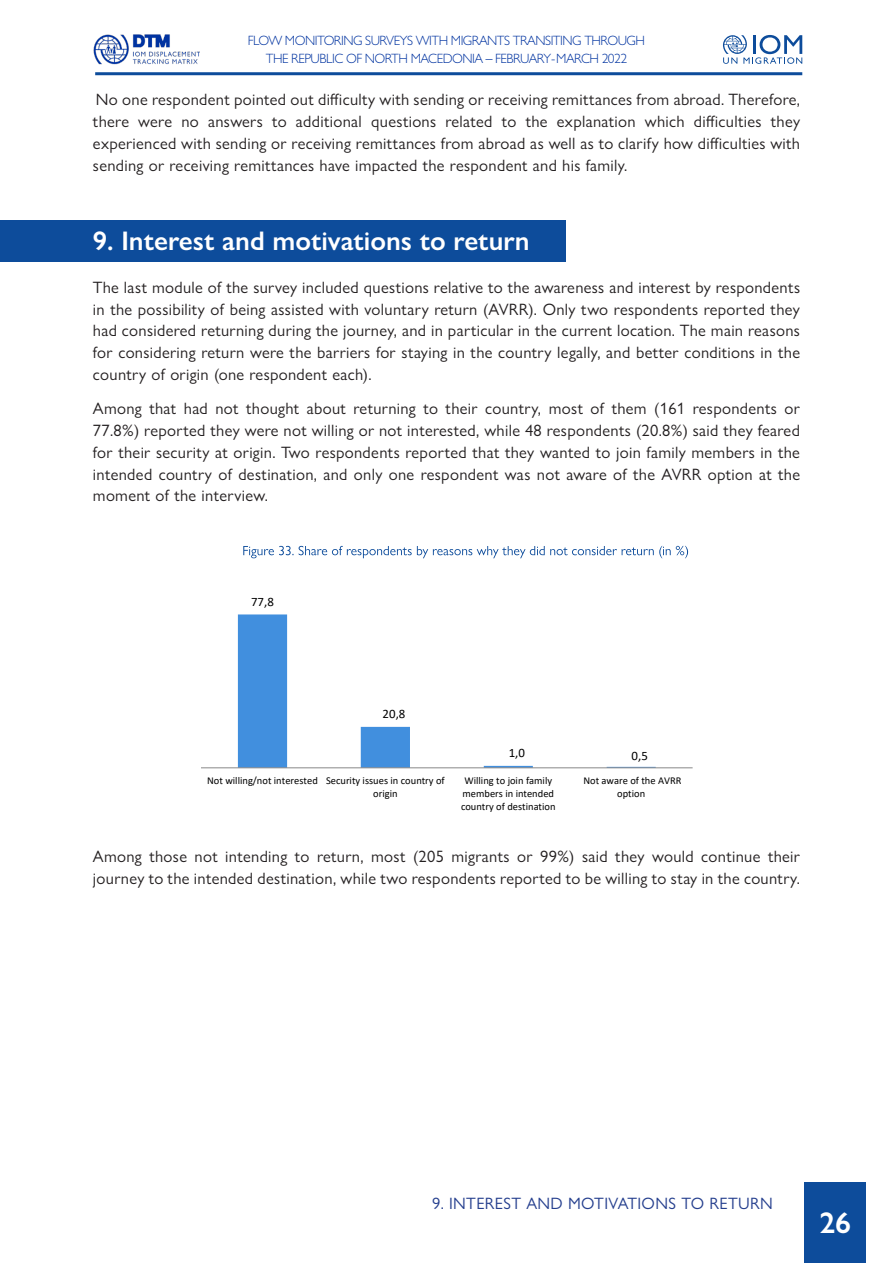
<style>
.page{position:relative;width:893px;height:1263px;background:#fff}
.page>*{position:absolute;margin:0;border:0;box-sizing:border-box;transform-origin:0 0}
.t1{font:600 30px "Gill Sans Nova";color:#fff}
.Numbering_golem{font:600 27px "Gill Sans Nova";color:#fff}
.Body{font:16.5px/21.8px "Gill Sans Nova";letter-spacing:.02em;color:#231f20;text-align:justify}
.Footer_text{font:16.5px "Gill Sans Nova";letter-spacing:.02em;color:#253f8e}
.t2{font:300 13.5px/18px "Gill Sans Nova";letter-spacing:-.04em;color:#0033a0;text-align:center}
.t3{font:12.9px "Calibri";color:#000}
.t4{font:10.5px/12.8px "Calibri";color:#000;text-align:center}
.s1{font-weight:400;font-style:italic}
</style>
<div class="page">
<img style="left:93px;top:34px;width:107px;height:31px">
<hr style="left:95px;top:72px;width:707px;height:3px;background:#0d4c9b">
<svg style="left:723px;top:35px;width:79px;height:29px"></svg>
<div style="left:804px;top:1182px;width:62px;height:81px;background:#0d4c9b"></div>
<div style="left:0;top:220px;width:566px;height:41px;background:#0d4c9b"></div>
<svg style="left:238px;top:614px;width:418px;height:153px"></svg>
<hr style="left:201px;top:767px;width:492px;height:1px;background:#898989">
<svg style="left:243px;top:546px;width:445px;height:12px"></svg>
<p class="t2" style="left:248px;top:32px;width:399px">FLOW MONITORING SURVEYS WITH MIGRANTS TRANSITING THROUGH<br>THE REPUBLIC OF NORTH MACEDONIA <span class="s1">–</span> FEBRUARY-MARCH 2022</p>
<p class="Body" style="left:93px;top:89px;width:709px">No one respondent pointed out difficulty with sending or receiving remittances from abroad. Therefore, there were no answers to additional questions related to the explanation which difficulties they experienced with sending or receiving remittances from abroad as well as to clarify how difficulties with sending or receiving remittances have impacted the respondent and his family.</p>
<p class="Numbering_golem" style="left:93px;top:224px;width:438px">9. Interest and motivations to return</p>
<p class="Body" style="left:93px;top:276px;width:709px">The last module of the survey included questions relative to the awareness and interest by respondents in the possibility of being assisted with voluntary return (AVRR). Only two respondents reported they had considered returning during the journey, and in particular in the current location. The main reasons for considering return were the barriers for staying in the country legally, and better conditions in the country of origin (one respondent each).</p>
<p class="Body" style="left:93px;top:398px;width:709px">Among that had not thought about returning to their country, most of them (161 respondents or 77.8%) reported they were not willing or not interested, while 48 respondents (20.8%) said they feared for their security at origin. Two respondents reported that they wanted to join family members in the intended country of destination, and only one respondent was not aware of the AVRR option at the moment of the interview.</p>
<p class="t3" style="left:251px;top:593px;width:24px">77,8</p>
<p class="t3" style="left:383px;top:705px;width:24px">20,8</p>
<p class="t3" style="left:509px;top:744px;width:18px">1,0</p>
<p class="t3" style="left:632px;top:746px;width:18px">0,5</p>
<p class="t4" style="left:373px;top:774px;width:73px;text-align:left;text-indent:-166px">Not willing/not interested Security issues in country of origin</p>
<p class="t4" style="left:461px;top:774px;width:96px">Willing to join family members in intended country of destination</p>
<p class="t4" style="left:583px;top:774px;width:100px">Not aware of the AVRR option</p>
<p class="Body" style="left:93px;top:845px;width:709px">Among those not intending to return, most (205 migrants or 99%) said they would continue their journey to the intended destination, while two respondents reported to be willing to stay in the country.</p>
<p class="Footer_text" style="left:432px;top:1193px;width:342px">9. INTEREST AND MOTIVATIONS TO RETURN</p>
<h1 class="t1" style="left:819px;top:1204px;width:33px">26</h1>
</div>
